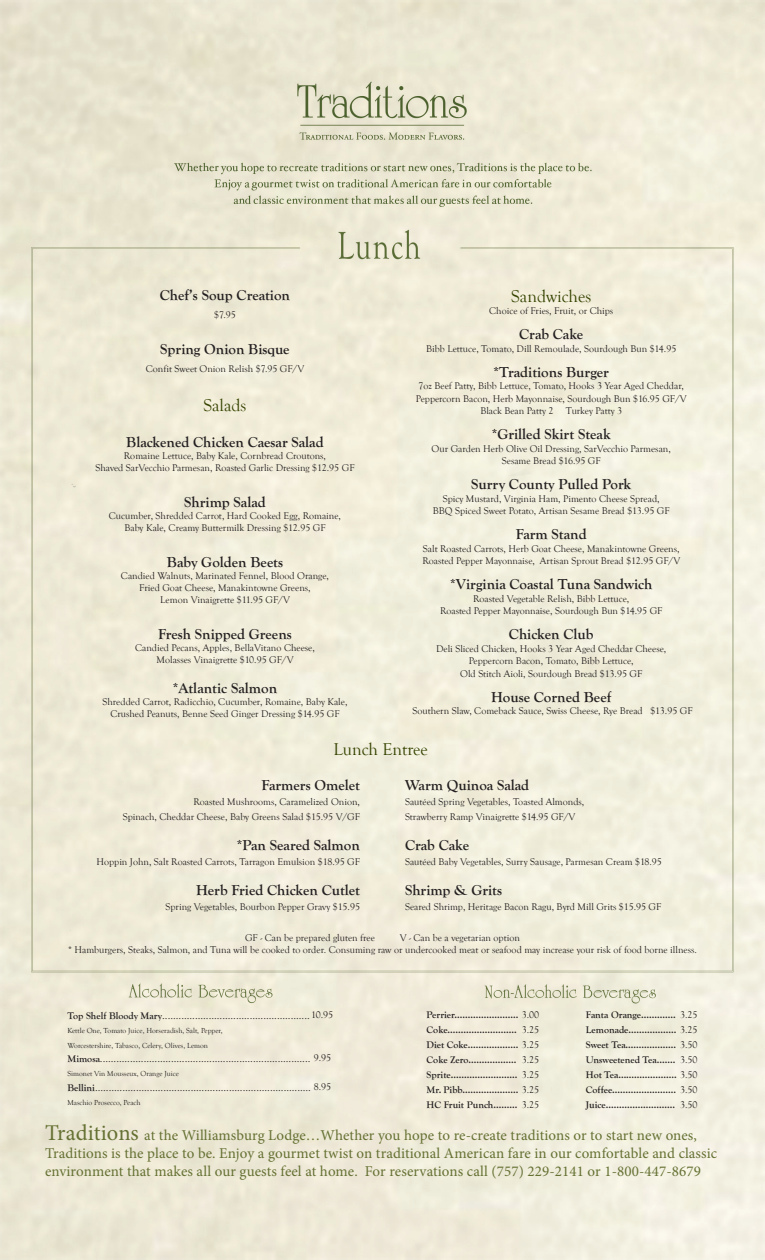
<style>
.page{position:relative;width:765px;height:1260px;background:#fff}
.page>*{position:absolute;margin:0;border:0;box-sizing:border-box;transform-origin:0 0}
.t1{font:17.5px "Goudy Old Style T";color:#354300}
.t2{font:700 15px "Goudy Old Style T";color:#231f20}
.t3{font:15px/18px "Minion Pro";letter-spacing:.005em;color:#657133}
.t4{font:11.25px "Goudy Old Style T";color:#231f20}
.t5{font:10px "Goudy Old Style T";color:#231f20}
.t6{font:700 10px "Goudy Old Style T";color:#231f20}
.t7{font:7.5px "Goudy Old Style T";color:#231f20}
.s1{font-size:22.5px}
.s2{font-weight:400}
.s3{font-weight:700;font-size:10px}
</style>
<div class="page">
<img style="left:0;top:0;width:765px;height:1260px">
<p class="t2" style="left:160px;top:286px;width:132px">Chef’s Soup Creation</p>
<p class="t5" style="left:214px;top:309px;width:23px">$7.95</p>
<p class="t2" style="left:160px;top:340px;width:131px">Spring Onion Bisque</p>
<p class="t5" style="left:146px;top:363px;width:160px">Confit Sweet Onion Relish $7.95 GF/V</p>
<p class="t1" style="left:203px;top:395px;width:45px">Salads</p>
<p class="t2" style="left:126px;top:433px;width:199px">Blackened Chicken Caesar Salad</p>
<p class="t5" style="left:124px;top:450px;width:204px">Romaine Lettuce, Baby Kale, Cornbread Croutons,</p>
<p class="t5" style="left:95px;top:462px;width:261px">Shaved SarVecchio Parmesan, Roasted Garlic Dressing $12.95 GF</p>
<p class="t2" style="left:184px;top:493px;width:83px">Shrimp Salad</p>
<p class="t5" style="left:109px;top:510px;width:234px">Cucumber, Shredded Carrot, Hard Cooked Egg, Romaine,</p>
<p class="t5" style="left:124px;top:522px;width:203px">Baby Kale, Creamy Buttermilk Dressing $12.95 GF</p>
<p class="t2" style="left:167px;top:553px;width:118px">Baby Golden Beets</p>
<p class="t5" style="left:121px;top:570px;width:210px">Candied Walnuts, Marinated Fennel, Blood Orange,</p>
<p class="t5" style="left:139px;top:582px;width:173px">Fried Goat Cheese, Manakintowne Greens,</p>
<p class="t5" style="left:160px;top:594px;width:131px">Lemon Vinaigrette $11.95 GF/V</p>
<p class="t2" style="left:158px;top:625px;width:135px">Fresh Snipped Greens</p>
<p class="t5" style="left:135px;top:642px;width:181px">Candied Pecans, Apples, BellaVitano Cheese,</p>
<p class="t5" style="left:157px;top:654px;width:138px">Molasses Vinaigrette $10.95 GF/V</p>
<p class="t2" style="left:173px;top:679px;width:106px">*Atlantic Salmon</p>
<p class="t5" style="left:102px;top:696px;width:246px">Shredded Carrot, Radicchio, Cucumber, Romaine, Baby Kale,</p>
<p class="t5" style="left:110px;top:708px;width:231px">Crushed Peanuts, Benne Seed Ginger Dressing $14.95 GF</p>
<p class="t1" style="left:511px;top:287px;width:82px">Sandwiches</p>
<p class="t5" style="left:489px;top:306px;width:126px">Choice of Fries, Fruit, or Chips</p>
<p class="t2" style="left:519px;top:326px;width:66px">Crab Cake</p>
<p class="t5" style="left:426px;top:343px;width:252px">Bibb Lettuce, Tomato, Dill Remoulade, Sourdough Bun $14.95</p>
<p class="t2" style="left:493px;top:363px;width:117px">*Traditions Burger</p>
<p class="t5" style="left:419px;top:381px;width:267px">7oz Beef Patty, Bibb Lettuce, Tomato, Hooks 3 Year Aged Cheddar,</p>
<p class="t5" style="left:416px;top:393px;width:272px">Peppercorn Bacon, Herb Mayonnaise, Sourdough Bun $16.95 GF/V</p>
<p class="t5" style="left:480px;top:406px;width:75px">Black Bean Patty 2</p>
<p class="t5" style="left:566px;top:406px;width:58px">Turkey Patty 3</p>
<p class="t2" style="left:492px;top:426px;width:120px">*Grilled Skirt Steak</p>
<p class="t5" style="left:432px;top:443px;width:241px">Our Garden Herb Olive Oil Dressing, SarVecchio Parmesan,</p>
<p class="t5" style="left:502px;top:456px;width:100px">Sesame Bread $16.95 GF</p>
<p class="t2" style="left:471px;top:476px;width:162px">Surry County Pulled Pork</p>
<p class="t5" style="left:443px;top:493px;width:218px">Spicy Mustard, Virginia Ham, Pimento Cheese Spread,</p>
<p class="t5" style="left:433px;top:506px;width:238px">BBQ Spiced Sweet Potato, Artisan Sesame Bread $13.95 GF</p>
<p class="t2" style="left:516px;top:526px;width:73px">Farm Stand</p>
<p class="t5" style="left:423px;top:543px;width:258px">Salt Roasted Carrots, Herb Goat Cheese, Manakintowne Greens,</p>
<p class="t5" style="left:422px;top:556px;width:259px">Roasted Pepper Mayonnaise, Artisan Sprout Bread $12.95 GF/V</p>
<p class="t2" style="left:450px;top:576px;width:204px">*Virginia Coastal Tuna Sandwich</p>
<p class="t5" style="left:473px;top:593px;width:158px">Roasted Vegetable Relish, Bibb Lettuce,</p>
<p class="t5" style="left:440px;top:606px;width:224px">Roasted Pepper Mayonnaise, Sourdough Bun $14.95 GF</p>
<p class="t2" style="left:509px;top:626px;width:86px">Chicken Club</p>
<p class="t5" style="left:436px;top:643px;width:232px">Deli Sliced Chicken, Hooks 3 Year Aged Cheddar Cheese,</p>
<p class="t5" style="left:469px;top:656px;width:166px">Peppercorn Bacon, Tomato, Bibb Lettuce,</p>
<p class="t5" style="left:460px;top:668px;width:183px">Old Stitch Aioli, Sourdough Bread $13.95 GF</p>
<p class="t2" style="left:491px;top:688px;width:122px">House Corned Beef</p>
<p class="t5" style="left:412px;top:705px;width:282px">Southern Slaw, Comeback Sauce, Swiss Cheese, Rye Bread $13.95 GF</p>
<p class="t1" style="left:333px;top:740px;width:96px">Lunch Entree</p>
<p class="t2" style="left:261px;top:776px;width:100px">Farmers Omelet</p>
<p class="t5" style="left:193px;top:796px;width:168px">Roasted Mushrooms, Caramelized Onion,</p>
<p class="t5" style="left:123px;top:811px;width:239px">Spinach, Cheddar Cheese, Baby Greens Salad $15.95 V/GF</p>
<p class="t2" style="left:237px;top:836px;width:125px">*Pan Seared Salmon</p>
<p class="t5" style="left:96px;top:856px;width:265px">Hoppin John, Salt Roasted Carrots, Tarragon Emulsion $18.95 GF</p>
<p class="t2" style="left:196px;top:881px;width:165px">Herb Fried Chicken Cutlet</p>
<p class="t5" style="left:165px;top:901px;width:196px">Spring Vegetables, Bourbon Pepper Gravy $15.95</p>
<p class="t2" style="left:405px;top:776px;width:126px">Warm Quinoa Salad</p>
<p class="t5" style="left:405px;top:796px;width:181px">Sautéed Spring Vegetables, Toasted Almonds,</p>
<p class="t5" style="left:405px;top:811px;width:172px">Strawberry Ramp Vinaigrette $14.95 GF/V</p>
<p class="t2" style="left:405px;top:836px;width:66px">Crab Cake</p>
<p class="t5" style="left:405px;top:856px;width:258px">Sautéed Baby Vegetables, Surry Sausage, Parmesan Cream $18.95</p>
<p class="t2" style="left:405px;top:881px;width:99px">Shrimp &amp; Grits</p>
<p class="t5" style="left:405px;top:901px;width:258px">Seared Shrimp, Heritage Bacon Ragu, Byrd Mill Grits $15.95 GF</p>
<p class="t5" style="left:245px;top:932px;width:131px">GF - Can be prepared gluten free</p>
<p class="t5" style="left:400px;top:932px;width:121px">V - Can be a vegetarian option</p>
<p class="t5" style="left:68px;top:944px;width:630px">* Hamburgers, Steaks, Salmon, and Tuna will be cooked to order. Consuming raw or undercooked meat or seafood may increase your risk of food borne illness.</p>
<p class="t5" style="left:311px;top:1009px;width:23px">10.95</p>
<p class="t5" style="left:314px;top:1052px;width:19px">9.95</p>
<p class="t5" style="left:314px;top:1081px;width:19px">8.95</p>
<p class="t3" style="left:45px;top:1126px;width:674px"><span class="s1">Traditions</span> at the Williamsburg Lodge…Whether you hope to re-create traditions or to start new ones,<br>Traditions is the place to be. Enjoy a gourmet twist on traditional American fare in our comfortable and classic environment that makes all our guests feel at home. For reservations call (757) 229-2141 or 1-800-447-8679</p>
<p class="t6" style="left:586px;top:1009px;width:113px">Fanta Orange............. <span class="s2">3.25</span></p>
<p class="t6" style="left:586px;top:1024px;width:113px">Lemonade.................. <span class="s2">3.25</span></p>
<p class="t6" style="left:586px;top:1039px;width:113px">Sweet Tea................... <span class="s2">3.50</span></p>
<p class="t6" style="left:586px;top:1054px;width:91px">Unsweetened Tea.......</p>
<p class="t6" style="left:586px;top:1069px;width:113px">Hot Tea...................... <span class="s2">3.50</span></p>
<p class="t6" style="left:586px;top:1084px;width:113px">Coffee........................ <span class="s2">3.50</span></p>
<p class="t6" style="left:586px;top:1099px;width:91px">Juice..........................</p>
<p class="t6" style="left:427px;top:1009px;width:114px">Perrier........................ <span class="s2">3.00</span></p>
<p class="t6" style="left:427px;top:1024px;width:92px">Coke..........................</p>
<p class="t6" style="left:427px;top:1039px;width:114px">Diet Coke................... <span class="s2">3.25</span></p>
<p class="t6" style="left:427px;top:1054px;width:91px">Coke Zero..................</p>
<p class="t6" style="left:427px;top:1069px;width:114px">Sprite......................... <span class="s2">3.25</span></p>
<p class="t6" style="left:427px;top:1084px;width:114px">Mr. Pibb..................... <span class="s2">3.25</span></p>
<p class="t6" style="left:427px;top:1099px;width:114px">HC Fruit Punch......... <span class="s2">3.25</span></p>
<p class="t4" style="left:68px;top:1009px;width:244px"><span class="s3">Top Shelf Bloody Mary</span>......................................................</p>
<p class="t7" style="left:68px;top:1027px;width:157px">Kettle One, Tomato Juice, Horseradish, Salt, Pepper,</p>
<p class="t7" style="left:68px;top:1041px;width:142px">Worcestershire, Tabasco, Celery, Olives, Lemon</p>
<p class="t4" style="left:68px;top:1052px;width:244px"><span class="s3">Mimosa</span>.............................................................................</p>
<p class="t7" style="left:68px;top:1070px;width:113px">Simonet Vin Mousseux, Orange Juice</p>
<p class="t4" style="left:68px;top:1081px;width:245px"><span class="s3">Bellini</span>...............................................................................</p>
<p class="t7" style="left:68px;top:1099px;width:74px">Maschio Prosecco, Peach</p>
<p class="t5" style="left:522px;top:1024px;width:19px">3.25</p>
<p class="t5" style="left:522px;top:1054px;width:19px">3.25</p>
<p class="t5" style="left:680px;top:1054px;width:19px">3.50</p>
<p class="t5" style="left:680px;top:1099px;width:19px">3.50</p>
</div>
